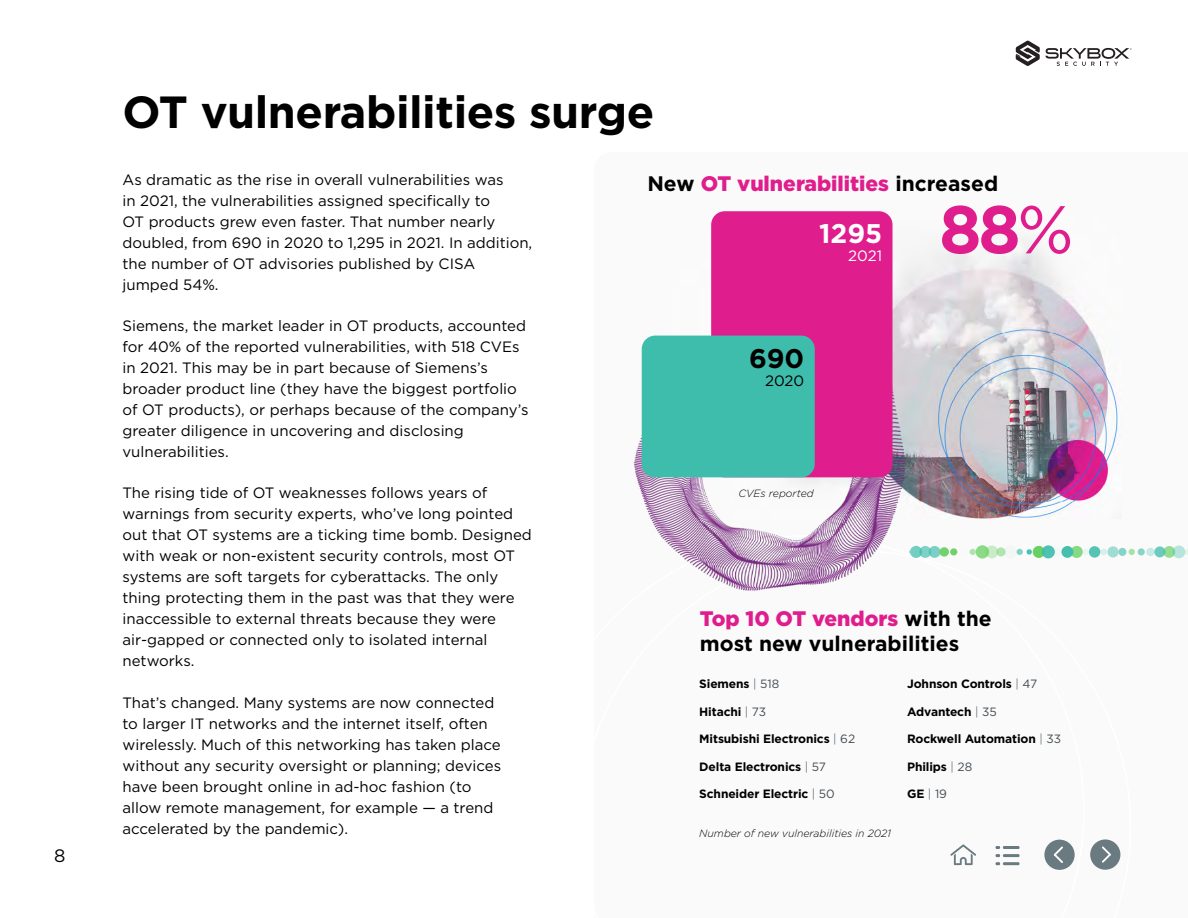
<style>
.page{position:relative;width:1188px;height:918px;background:#fff}
.page>*{position:absolute;margin:0;border:0;box-sizing:border-box;transform-origin:0 0}
.t1{font:700 67.5px "Gotham";color:#e01d8d}
.t2{font:700 45px "Gotham";letter-spacing:-.01em;color:#000}
.t3{font:700 27px "Gotham";color:#fff}
.t4{font:700 27px "Gotham";color:#000}
.t5{font:700 21px/25.2px "Gotham";color:#000}
.t6{font:900 21px "Gotham";color:#e01d8d}
.t7{font:18px "Gotham";color:#000}
.t8{font:15px/21px "Gotham";color:#000}
.t9{font:15px "Gotham";color:#fff}
.t10{font:700 12px "Gotham";letter-spacing:-.01em;color:#000}
.t11{font:italic 300 10.5px "Gotham";color:#000}
.s1{font-weight:700;color:#000}
.s2{font-weight:400}
.s3{font-weight:900;color:#e01d8d}
.s4{font-weight:300;color:#454d52}
.s5{font-weight:400;color:#454d52}
</style>
<div class="page">
<svg style="left:1016px;top:41px;width:116px;height:25px"></svg>
<img style="left:641px;top:216px;width:481px;height:303px">
<img style="left:633px;top:384px;width:282px;height:207px">
<div style="left:711px;top:211px;width:182px;height:266px;background:#e01d8d;border-radius:14px"></div>
<div style="left:642px;top:336px;width:173px;height:141px;background:#3fbdac;border-radius:14px"></div>
<svg style="left:1163px;top:546px;width:12px;height:12px"></svg>
<svg style="left:1129px;top:549px;width:6px;height:6px"></svg>
<svg style="left:1033px;top:546px;width:12px;height:12px"></svg>
<svg style="left:1071px;top:546px;width:12px;height:12px"></svg>
<svg style="left:1017px;top:549px;width:15px;height:6px"></svg>
<div style="left:1053px;top:547px;width:10px;height:10px;background:#f4f8f7;border-radius:50%"></div>
<div style="left:1138px;top:548px;width:7px;height:7px;background:#88d4ca;border-radius:50%"></div>
<svg style="left:1172px;top:545px;width:13px;height:13px"></svg>
<svg style="left:919px;top:546px;width:12px;height:12px"></svg>
<svg style="left:929px;top:546px;width:12px;height:12px"></svg>
<div style="left:985px;top:545px;width:13px;height:13px;background:#c9ecc7;border-radius:50%"></div>
<svg style="left:996px;top:547px;width:10px;height:9px"></svg>
<div style="left:1107px;top:546px;width:12px;height:11px;background:#9fdcd4;border-radius:50%"></div>
<div style="left:1004px;top:545px;width:13px;height:14px;background:#f2f7f6;border-radius:50%"></div>
<svg style="left:1089px;top:546px;width:11px;height:12px"></svg>
<svg style="left:1154px;top:546px;width:11px;height:11px"></svg>
<svg style="left:1083px;top:549px;width:6px;height:6px"></svg>
<svg style="left:1042px;top:545px;width:13px;height:13px"></svg>
<svg style="left:910px;top:546px;width:12px;height:12px"></svg>
<div style="left:1100px;top:549px;width:7px;height:6px;background:#d9efec;border-radius:50%"></div>
<div style="left:1146px;top:548px;width:9px;height:8px;background:#c8e9e5;border-radius:50%"></div>
<svg style="left:976px;top:545px;width:13px;height:14px"></svg>
<svg style="left:1061px;top:546px;width:12px;height:12px"></svg>
<svg style="left:1185px;top:549px;width:3px;height:6px"></svg>
<svg style="left:950px;top:548px;width:7px;height:8px"></svg>
<svg style="left:970px;top:549px;width:6px;height:6px"></svg>
<svg style="left:940px;top:547px;width:9px;height:10px"></svg>
<div style="left:1118px;top:548px;width:8px;height:8px;background:#86d4c9;border-radius:50%"></div>
<div style="left:958px;top:547px;width:10px;height:10px;background:#f8f9f8;border-radius:50%"></div>
<div style="left:1090px;top:839px;width:30px;height:31px;background:#697a80;border-radius:50%"></div>
<svg style="left:1102px;top:846px;width:9px;height:17px"></svg>
<div style="left:1044px;top:840px;width:31px;height:30px;background:#697a80;border-radius:50%"></div>
<svg style="left:1054px;top:846px;width:9px;height:17px"></svg>
<hr style="left:1003px;top:846px;width:17px;height:3px;background:#697a80">
<hr style="left:1003px;top:854px;width:17px;height:3px;background:#697a80">
<hr style="left:1003px;top:862px;width:17px;height:3px;background:#697a80">
<svg style="left:996px;top:846px;width:4px;height:19px"></svg>
<svg style="left:950px;top:844px;width:26px;height:21px"></svg>
<p class="t7" style="left:54px;top:844px;width:13px">8</p>
<h2 class="t2" style="left:122px;top:83px;width:533px">OT vulnerabilities surge</h2>
<p class="t8" style="left:122px;top:169px;width:411px">As dramatic as the rise in overall vulnerabilities was<br>in 2021, the vulnerabilities assigned specifically to<br>OT products grew even faster. That number nearly doubled, from 690 in 2020 to 1,295 in 2021. In addition, the number of OT advisories published by CISA jumped 54%.</p>
<p class="t8" style="left:122px;top:315px;width:408px">Siemens, the market leader in OT products, accounted for 40% of the reported vulnerabilities, with 518 CVEs in 2021. This may be in part because of Siemens’s broader product line (they have the biggest portfolio of OT products), or perhaps because of the company’s greater diligence in uncovering and disclosing vulnerabilities.</p>
<p class="t8" style="left:122px;top:482px;width:411px">The rising tide of OT weaknesses follows years of warnings from security experts, who’ve long pointed out that OT systems are a ticking time bomb. Designed with weak or non-existent security controls, most OT systems are soft targets for cyberattacks. The only thing protecting them in the past was that they were inaccessible to external threats because they were air-gapped or connected only to isolated internal networks.</p>
<p class="t8" style="left:122px;top:691px;width:380px">That’s changed. Many systems are now connected to larger IT networks and the internet itself, often wirelessly. Much of this networking has taken place without any security oversight or planning; devices have been brought online in ad-hoc fashion (to allow remote management, for example — a trend accelerated by the pandemic).</p>
<h3 class="t6" style="left:647px;top:169px;width:352px"><span class="s1">New</span> OT vulnerabilities <span class="s1">increased</span></h3>
<h3 class="t3" style="left:819px;top:216px;width:64px">1295</h3>
<p class="t9" style="left:848px;top:246px;width:35px">2021</p>
<h3 class="t4" style="left:749px;top:340px;width:57px">690</h3>
<p class="t8" style="left:765px;top:369px;width:41px">2020</p>
<p class="t11" style="left:738px;top:487px;width:77px">CVEs reported</p>
<h1 class="t1" style="left:939px;top:185px;width:136px">88<span class="s2">%</span></h1>
<h3 class="t5" style="left:700px;top:606px;width:293px"><span class="s3">Top 10 OT vendors</span> with the most new vulnerabilities</h3>
<p class="t10" style="left:699px;top:676px;width:82px">Siemens <span class="s4">|</span> <span class="s5">518</span></p>
<p class="t10" style="left:699px;top:703px;width:68px">Hitachi <span class="s4">|</span> <span class="s5">73</span></p>
<p class="t10" style="left:699px;top:731px;width:157px">Mitsubishi Electronics <span class="s4">|</span> <span class="s5">62</span></p>
<p class="t10" style="left:699px;top:758px;width:128px">Delta Electronics <span class="s4">|</span> <span class="s5">57</span></p>
<p class="t10" style="left:699px;top:786px;width:137px">Schneider Electric <span class="s4">|</span> <span class="s5">50</span></p>
<p class="t11" style="left:699px;top:827px;width:193px">Number of new vulnerabilities in 2021</p>
<p class="t10" style="left:907px;top:676px;width:132px">Johnson Controls <span class="s4">|</span> <span class="s5">47</span></p>
<p class="t10" style="left:907px;top:703px;width:91px">Advantech <span class="s4">|</span> <span class="s5">35</span></p>
<p class="t10" style="left:907px;top:731px;width:155px">Rockwell Automation <span class="s4">|</span> <span class="s5">33</span></p>
<p class="t10" style="left:907px;top:758px;width:67px">Philips <span class="s4">|</span> <span class="s5">28</span></p>
<p class="t10" style="left:907px;top:786px;width:41px">GE <span class="s4">|</span> <span class="s5">19</span></p>
</div>
